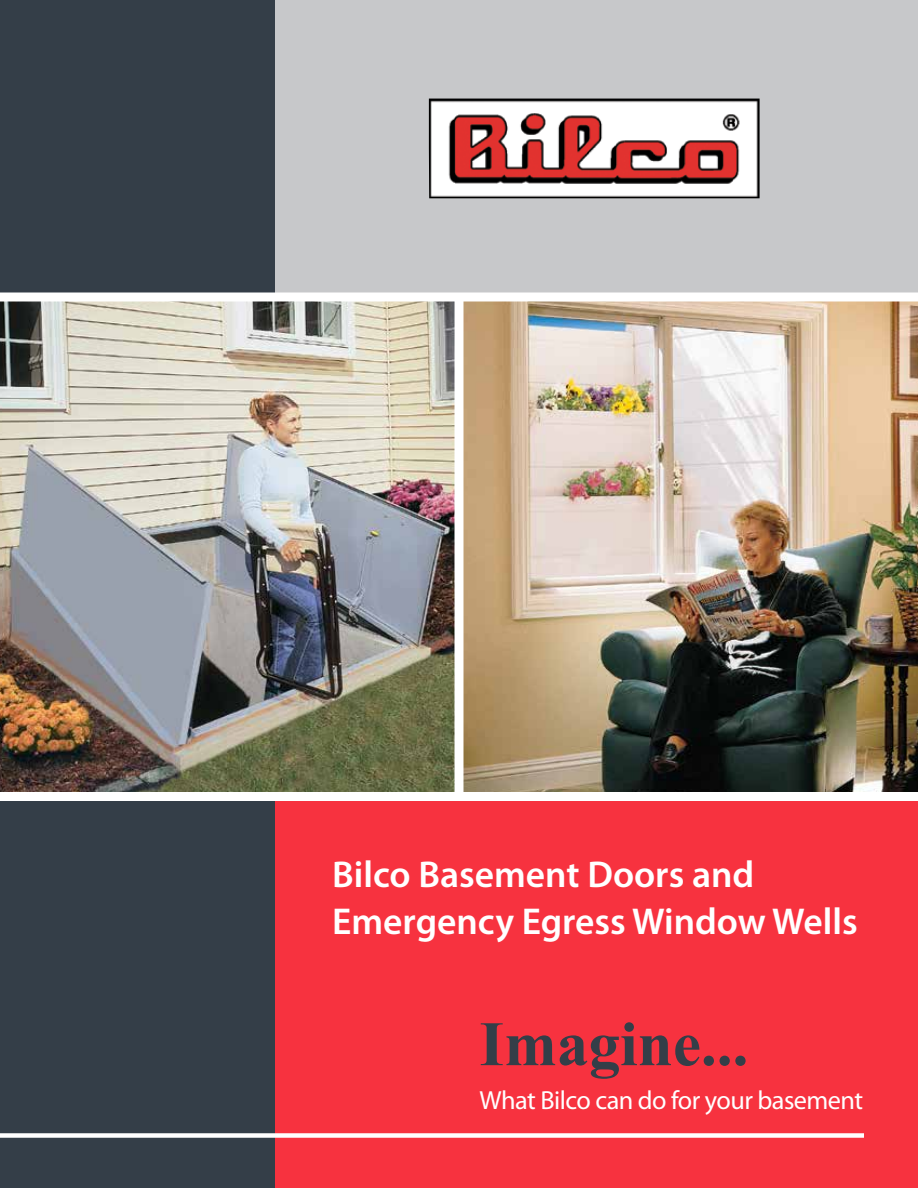
<style>
.page{position:relative;width:918px;height:1188px;background:#fff}
.page>*{position:absolute;margin:0;border:0;box-sizing:border-box;transform-origin:0 0}
.t1{font:700 63.3px "Times New Roman";color:#343e48}
.t2{font:600 37.5px/46.5px "Myriad Pro";color:#fff}
.t3{font:26.25px "Myriad Pro";letter-spacing:-.02em;color:#fff}
</style>
<div class="page">
<div style="left:2px;top:0;width:916px;height:1188px;background:#f7323f"></div>
<img style="left:464px;top:302px;width:454px;height:490px">
<div style="left:0;top:0;width:918px;height:297px;background:#c7c8ca"></div>
<div style="left:0;top:0;width:274px;height:1188px;background:#343e48"></div>
<img style="left:429px;top:99px;width:331px;height:99px">
<div style="left:0;top:1133px;width:864px;height:5px;background:#fff"></div>
<img style="left:0;top:302px;width:454px;height:490px">
<div style="left:0;top:292px;width:918px;height:10px;background:#fff"></div>
<div style="left:454px;top:295px;width:10px;height:504px;background:#fff"></div>
<div style="left:0;top:792px;width:918px;height:9px;background:#fff"></div>
<p class="t2" style="left:332px;top:852px;width:527px">Bilco Basement Doors and<br>Emergency Egress Window Wells</p>
<h1 class="t1" style="left:480px;top:1000px;width:270px">Imagine...</h1>
<p class="t3" style="left:480px;top:1085px;width:385px">What Bilco can do for your basement</p>
</div>
